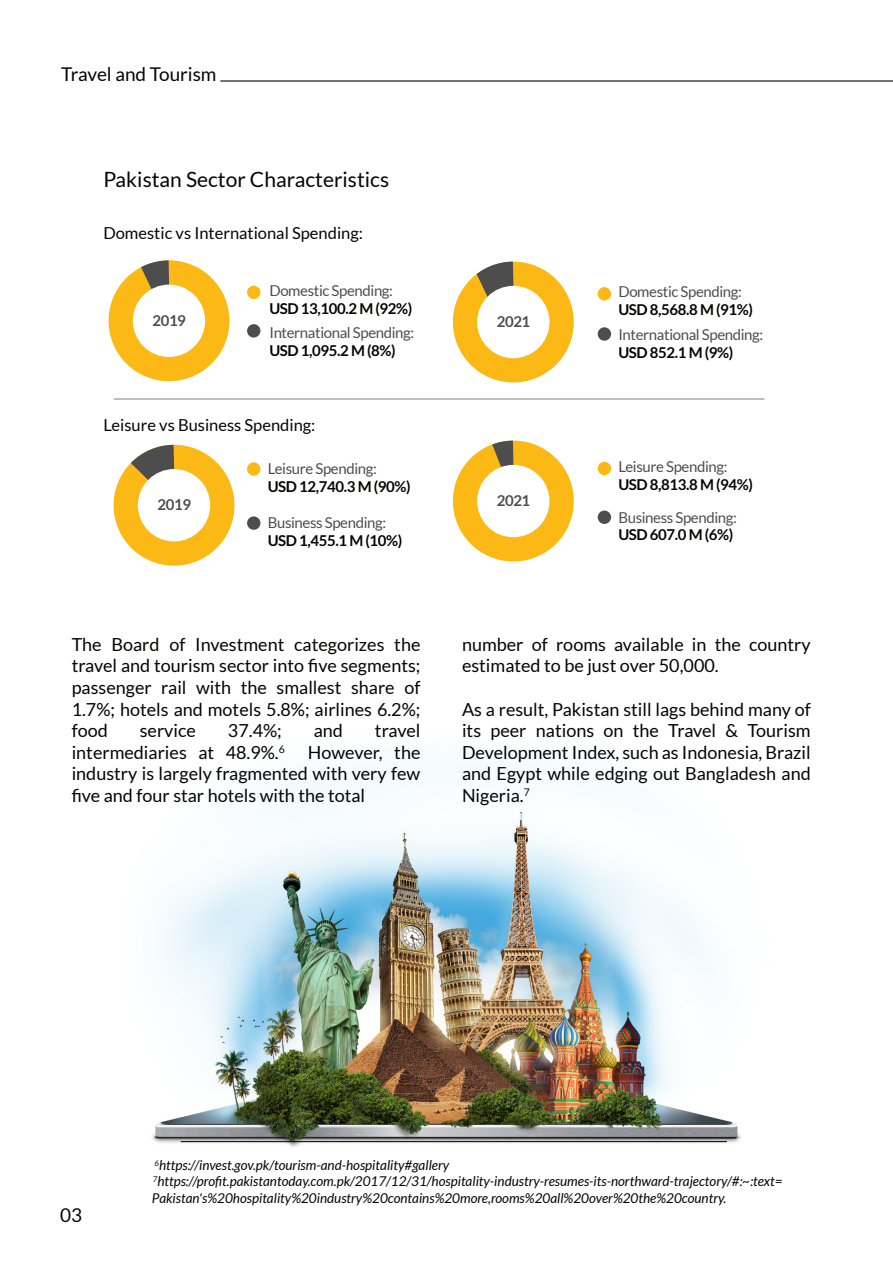
<style>
.page{position:relative;width:893px;height:1263px;background:#fff}
.page>*{position:absolute;margin:0;border:0;box-sizing:border-box;transform-origin:0 0}
.t1{font:21px "Lato";color:#050504}
.t2{font:19.05px "Lato";color:#050504}
.t3{font:18px/21.6px "Lato";color:#050504;text-align:justify}
.t4{font:16.5px "Lato";color:#050504}
.t5{font:15px "Lato";letter-spacing:-.025em;color:#4d4d4d}
.t6{font:700 15px "Lato";letter-spacing:-.025em;color:#040503}
.t7{font:700 15px "Lato";letter-spacing:-.025em;color:#4d4d4d}
.t8{font:italic 13.5px/16.2px "Lato";color:#050504}
</style>
<div class="page">
<img style="left:152px;top:765px;width:589px;height:382px">
<hr style="left:220px;top:80px;width:673px;height:2px;background:#050504">
<hr style="left:181px;top:1141px;width:546px;height:1px;background:#050504">
<hr style="left:114px;top:398px;width:651px;height:2px;background:#a8a9ad">
<div style="left:109px;top:260px;width:120px;height:121px;background:#fcb814;border-radius:50%"></div>
<svg style="left:137px;top:260px;width:32px;height:33px"></svg>
<div style="left:133px;top:285px;width:72px;height:72px;background:#fff;border-radius:50%"></div>
<div style="left:453px;top:441px;width:121px;height:120px;background:#fcb814;border-radius:50%"></div>
<svg style="left:489px;top:441px;width:24px;height:30px"></svg>
<div style="left:477px;top:465px;width:72px;height:72px;background:#fff;border-radius:50%"></div>
<div style="left:114px;top:445px;width:120px;height:121px;background:#fcb814;border-radius:50%"></div>
<svg style="left:125px;top:445px;width:49px;height:38px"></svg>
<div style="left:138px;top:469px;width:72px;height:72px;background:#fff;border-radius:50%"></div>
<div style="left:247px;top:286px;width:13px;height:13px;background:#fcb814;border-radius:50%"></div>
<div style="left:247px;top:324px;width:13px;height:14px;background:#4d4d4d;border-radius:50%"></div>
<div style="left:247px;top:462px;width:13px;height:14px;background:#fcb814;border-radius:50%"></div>
<div style="left:247px;top:516px;width:13px;height:14px;background:#4d4d4d;border-radius:50%"></div>
<div style="left:598px;top:462px;width:13px;height:13px;background:#fcb814;border-radius:50%"></div>
<div style="left:598px;top:511px;width:13px;height:13px;background:#4d4d4d;border-radius:50%"></div>
<div style="left:453px;top:262px;width:121px;height:120px;background:#fcb814;border-radius:50%"></div>
<svg style="left:472px;top:262px;width:41px;height:38px"></svg>
<div style="left:477px;top:286px;width:72px;height:72px;background:#fff;border-radius:50%"></div>
<div style="left:598px;top:287px;width:13px;height:13px;background:#fcb814;border-radius:50%"></div>
<div style="left:598px;top:327px;width:13px;height:14px;background:#4d4d4d;border-radius:50%"></div>
<p class="t2" style="left:61px;top:63px;width:157px">Travel and Tourism</p>
<p class="t1" style="left:103px;top:168px;width:287px">Pakistan Sector Characteristics</p>
<p class="t4" style="left:103px;top:224px;width:261px">Domestic vs International Spending:</p>
<p class="t7" style="left:152px;top:312px;width:35px">2019</p>
<p class="t5" style="left:269px;top:282px;width:125px">Domestic Spending:</p>
<p class="t6" style="left:269px;top:300px;width:144px">USD 13,100.2 M (92%)</p>
<p class="t5" style="left:269px;top:324px;width:146px">International Spending:</p>
<p class="t6" style="left:269px;top:342px;width:128px">USD 1,095.2 M (8%)</p>
<p class="t4" style="left:103px;top:415px;width:214px">Leisure vs Business Spending:</p>
<p class="t7" style="left:497px;top:313px;width:35px">2021</p>
<p class="t5" style="left:268px;top:460px;width:111px">Leisure Spending:</p>
<p class="t6" style="left:268px;top:478px;width:144px">USD 12,740.3 M (90%)</p>
<p class="t5" style="left:268px;top:515px;width:120px">Business Spending:</p>
<p class="t6" style="left:268px;top:532px;width:136px">USD 1,455.1 M (10%)</p>
<p class="t7" style="left:157px;top:496px;width:35px">2019</p>
<p class="t7" style="left:497px;top:492px;width:35px">2021</p>
<p class="t5" style="left:618px;top:283px;width:125px">Domestic Spending:</p>
<p class="t6" style="left:618px;top:300px;width:136px">USD 8,568.8 M (91%)</p>
<p class="t5" style="left:618px;top:326px;width:146px">International Spending:</p>
<p class="t6" style="left:618px;top:344px;width:116px">USD 852.1 M (9%)</p>
<p class="t5" style="left:618px;top:458px;width:111px">Leisure Spending:</p>
<p class="t6" style="left:618px;top:476px;width:136px">USD 8,813.8 M (94%)</p>
<p class="t5" style="left:618px;top:509px;width:120px">Business Spending:</p>
<p class="t6" style="left:618px;top:526px;width:116px">USD 607.0 M (6%)</p>
<p class="t3" style="left:72px;top:633px;width:350px">The Board of Investment categorizes the travel and tourism sector into five segments; passenger rail with the smallest share of 1.7%; hotels and motels 5.8%; airlines 6.2%; food</p>
<p class="t3" style="left:140px;top:720px;width:58px">service</p>
<p class="t3" style="left:228px;top:720px;width:55px">37.4%;</p>
<p class="t3" style="left:314px;top:720px;width:31px">and</p>
<p class="t3" style="left:375px;top:720px;width:47px">travel</p>
<p class="t3" style="left:72px;top:741px;width:215px">intermediaries at 48.9%.<sup>6</sup></p>
<p class="t3" style="left:72px;top:741px;width:350px;text-indent:236px">However, the industry is largely fragmented with very few five and four star hotels with the total</p>
<p class="t3" style="left:462px;top:633px;width:350px">number of rooms available in the country estimated to be just over 50,000.</p>
<p class="t3" style="left:462px;top:698px;width:350px">As a result, Pakistan still lags behind many of its peer nations on the Travel &amp; Tourism Development Index, such as Indonesia, Brazil and Egypt while edging out Bangladesh and Nigeria.<sup>7</sup></p>
<p class="t2" style="left:60px;top:1204px;width:24px">03</p>
<p class="t8" style="left:152px;top:1157px;width:632px"><sup>6</sup>https://invest.gov.pk/tourism-and-hospitality#gallery<br><sup>7</sup>https://profit.pakistantoday.com.pk/2017/12/31/hospitality-industry-resumes-its-northward-trajectory/#:~:text=<br>Pakistan's%20hospitality%20industry%20contains%20more,rooms%20all%20over%20the%20country.</p>
</div>
